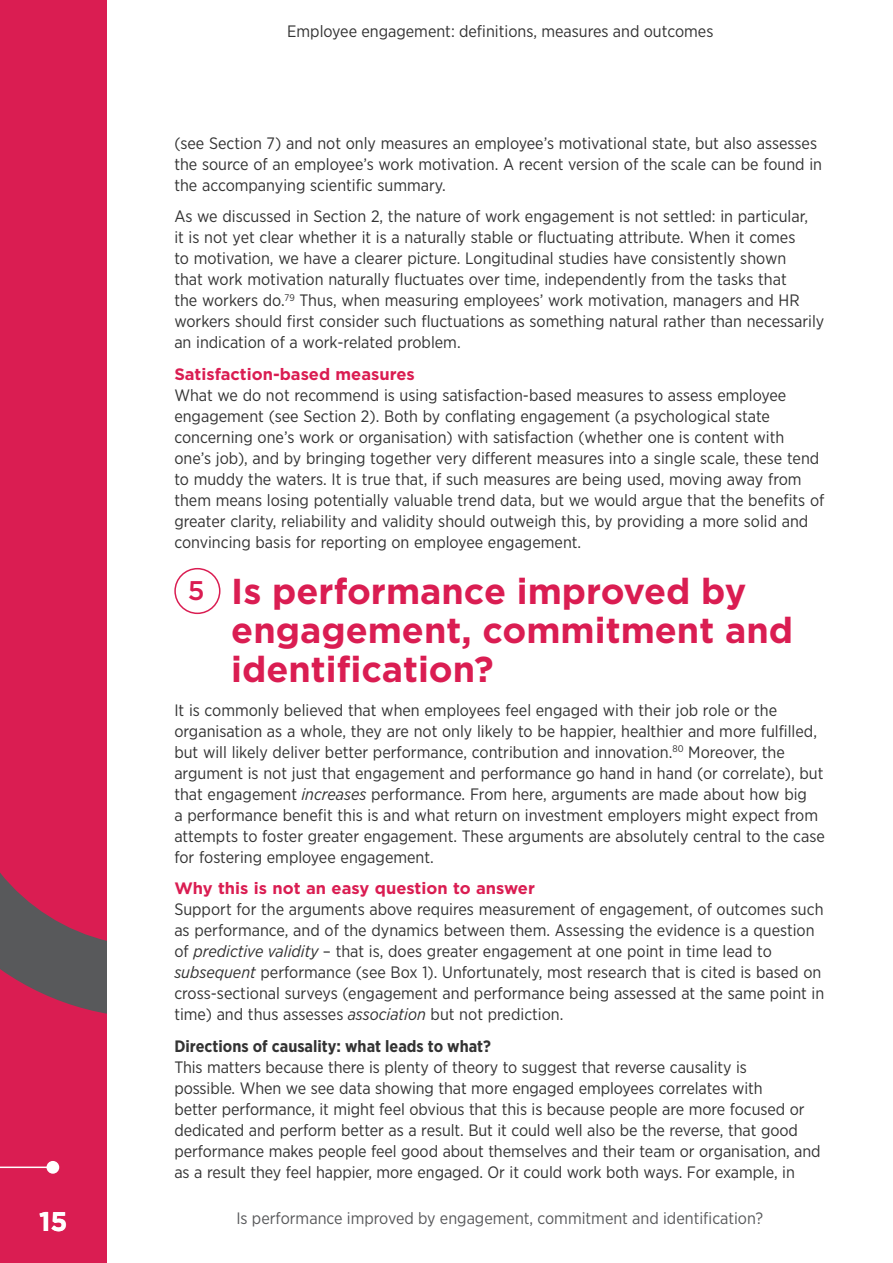
<style>
.page{position:relative;width:893px;height:1263px;background:#fff}
.page>*{position:absolute;margin:0;border:0;box-sizing:border-box;transform-origin:0 0}
.Section_head{font:700 36px/39px "Gotham";color:#da1d52}
.t1{font:700 27px "Gotham";color:#fff}
.t2{font:500 27px "Gotham";color:#da1d52}
.B_body{font:16.5px/21px "Gotham Narrow";color:#333}
.t3{font:16.5px "Gotham Narrow";color:#58595b}
.Subhead_1{font:700 16.5px "Gotham";color:#da1d52}
.Subhead_2{font:700 16.5px "Gotham Narrow";color:#333}
.s1{font-style:italic}
</style>
<div class="page">
<div style="left:0;top:0;width:106px;height:1263px;background:#da1d52"></div>
<svg style="left:0;top:872px;width:106px;height:142px"></svg>
<hr style="left:0;top:1166px;width:53px;height:2px;background:#fff">
<div style="left:47px;top:1161px;width:12px;height:13px;background:#fff;border-radius:50%"></div>
<div style="left:174px;top:568px;width:46px;height:46px;border:2px solid #da1d52;border-radius:50%"></div>
<h2 class="t1" style="left:39px;top:1204px;width:30px">15</h2>
<p class="B_body" style="left:287px;top:20px;width:428px">Employee engagement: definitions, measures and outcomes</p>
<p class="B_body" style="left:174px;top:132px;width:649px">(see Section 7) and not only measures an employee’s motivational state, but also assesses the source of an employee’s work motivation. A recent version of the scale can be found in the accompanying scientific summary.</p>
<p class="B_body" style="left:174px;top:205px;width:652px">As we discussed in Section 2, the nature of work engagement is not settled: in particular,<br>it is not yet clear whether it is a naturally stable or fluctuating attribute. When it comes<br>to motivation, we have a clearer picture. Longitudinal studies have consistently shown<br>that work motivation naturally fluctuates over time, independently from the tasks that<br>the workers do.<sup>79</sup> Thus, when measuring employees’ work motivation, managers and HR workers should first consider such fluctuations as something natural rather than necessarily an indication of a work-related problem.</p>
<h1 class="Subhead_1" style="left:174px;top:363px;width:242px">Satisfaction-based measures</h1>
<p class="B_body" style="left:174px;top:384px;width:652px">What we do not recommend is using satisfaction-based measures to assess employee engagement (see Section 2). Both by conflating engagement (a psychological state concerning one’s work or organisation) with satisfaction (whether one is content with one’s job), and by bringing together very different measures into a single scale, these tend to muddy the waters. It is true that, if such measures are being used, moving away from them means losing potentially valuable trend data, but we would argue that the benefits of greater clarity, reliability and validity should outweigh this, by providing a more solid and convincing basis for reporting on employee engagement.</p>
<p class="t2" style="left:188px;top:573px;width:18px">5</p>
<p class="Section_head" style="left:231px;top:571px;width:563px">Is performance improved by engagement, commitment and identification?</p>
<p class="B_body" style="left:174px;top:699px;width:652px">It is commonly believed that when employees feel engaged with their job role or the organisation as a whole, they are not only likely to be happier, healthier and more fulfilled, but will likely deliver better performance, contribution and innovation.<sup>80</sup> Moreover, the argument is not just that engagement and performance go hand in hand (or correlate), but that engagement <span class="s1">increases</span> performance. From here, arguments are made about how big<br>a performance benefit this is and what return on investment employers might expect from attempts to foster greater engagement. These arguments are absolutely central to the case for fostering employee engagement.</p>
<h1 class="Subhead_1" style="left:174px;top:877px;width:362px">Why this is not an easy question to answer</h1>
<p class="B_body" style="left:174px;top:898px;width:651px">Support for the arguments above requires measurement of engagement, of outcomes such as performance, and of the dynamics between them. Assessing the evidence is a question of <span class="s1">predictive validity</span> – that is, does greater engagement at one point in time lead to <span class="s1">subsequent</span> performance (see Box 1). Unfortunately, most research that is cited is based on cross-sectional surveys (engagement and performance being assessed at the same point in time) and thus assesses <span class="s1">association</span> but not prediction.</p>
<h2 class="Subhead_2" style="left:174px;top:1035px;width:318px">Directions of causality: what leads to what?</h2>
<p class="B_body" style="left:174px;top:1056px;width:648px">This matters because there is plenty of theory to suggest that reverse causality is<br>possible. When we see data showing that more engaged employees correlates with<br>better performance, it might feel obvious that this is because people are more focused or dedicated and perform better as a result. But it could well also be the reverse, that good performance makes people feel good about themselves and their team or organisation, and as a result they feel happier, more engaged. Or it could work both ways. For example, in</p>
<p class="t3" style="left:236px;top:1208px;width:528px">Is performance improved by engagement, commitment and identification?</p>
</div>
